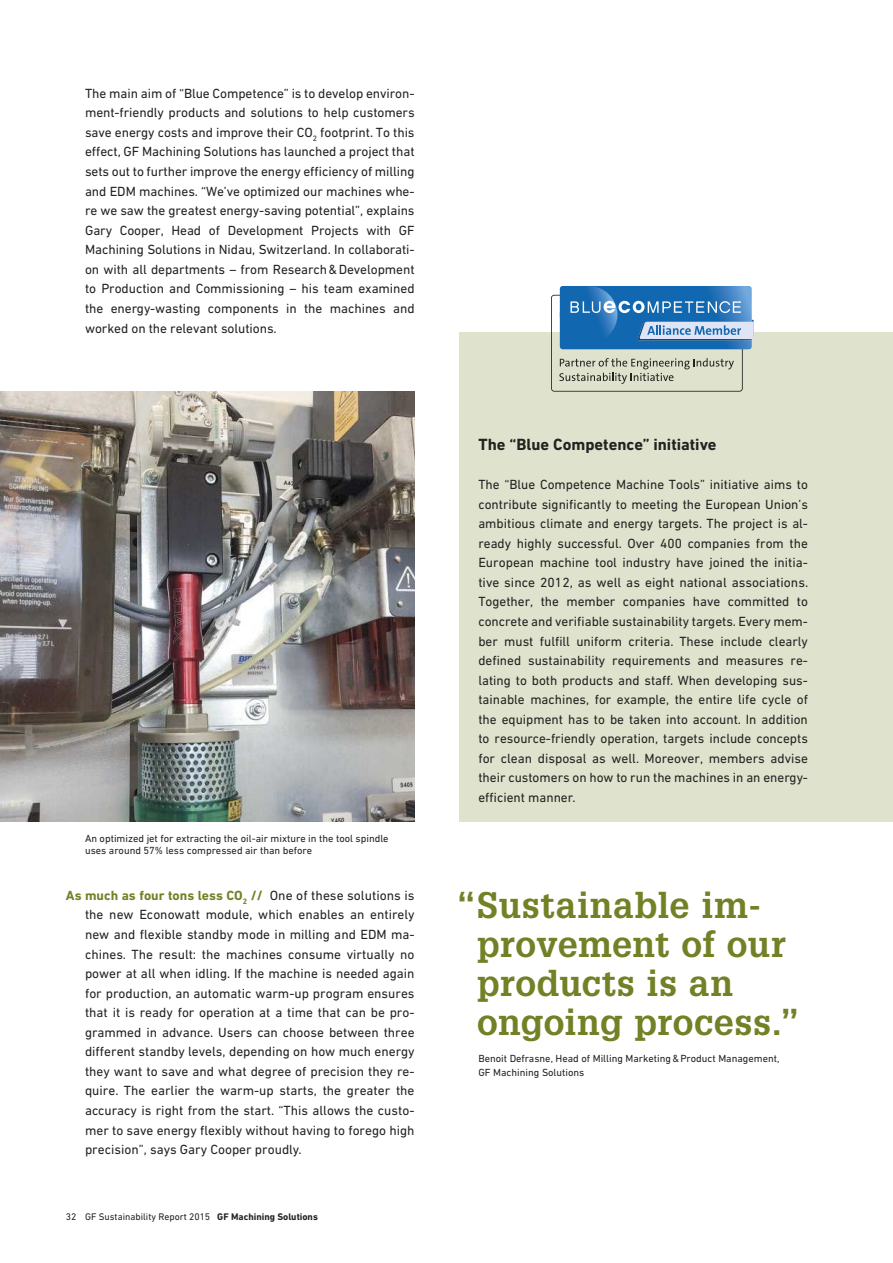
<style>
.page{position:relative;width:893px;height:1263px;background:#fff}
.page>*{position:absolute;margin:0;border:0;box-sizing:border-box;transform-origin:0 0}
.t1{font:700 36px/39px "Glypha LT Pro";letter-spacing:.01em;color:#728126}
.t2{font:700 16.5px "DIN Next W1 G";color:#222221}
.t3{font:13.5px/19.5px "DIN Next W1 G";color:#222221;text-align:justify}
.t4{font:10.5px/13.5px "DIN Next W1 G";color:#222221}
.t5{font:9.75px "DIN Next W1 G";color:#222221}
.s1{font-weight:700;color:#728126}
.s2{font-weight:700}
</style>
<div class="page">
<div style="left:459px;top:333px;width:434px;height:488px;background:#dfe2cc"></div>
<img style="left:0;top:391px;width:415px;height:430px">
<svg style="left:551px;top:286px;width:203px;height:106px"></svg>
<p class="t3" style="left:85px;top:83px;width:331px">The main aim of “Blue Competence” is to develop environ&shy;ment-friendly products and solutions to help customers save energy costs and improve their CO<sub>2</sub> footprint. To this effect, GF Machining Solutions has launched a project that sets out to further improve the energy efficiency of milling and EDM machines. “We’ve optimized our machines whe&shy;re we saw the greatest energy-saving potential”, explains Gary Cooper, Head of Development Projects with GF Machining Solutions in Nidau, Switzerland. In collaborati&shy;on with all departments – from Research&amp;Development to Production and Commissioning – his team examined the energy-wasting components in the machines and worked on the relevant solutions.</p>
<p class="t4" style="left:85px;top:832px;width:305px;line-height:12px">An optimized jet for extracting the oil-air mixture in the tool spindle uses around 57% less compressed air than before</p>
<p class="t2" style="left:478px;top:435px;width:240px">The “Blue Competence” initiative</p>
<p class="t3" style="left:478px;top:474px;width:331px">The “Blue Competence Machine Tools” initiative aims to contribute significantly to meeting the European Union’s ambitious climate and energy targets. The project is al&shy;ready highly successful. Over 400 companies from the European machine tool industry have joined the initia&shy;tive since 2012, as well as eight national associations.<br>Together, the member companies have committed to concrete and verifiable sustainability targets. Every mem&shy;ber must fulfill uniform criteria. These include clearly defined sustainability requirements and measures re&shy;lating to both products and staff. When developing sus&shy;tainable machines, for example, the entire life cycle of the equipment has to be taken into account. In addition to resource-friendly operation, targets include concepts for clean disposal as well. Moreover, members advise their customers on how to run the machines in an energy&shy;efficient manner.</p>
<p class="t3" style="left:85px;top:885px;width:331px;text-indent:-19px"><span class="s1">As much as four tons less CO</span><sub>2</sub> <span class="s1">//</span> One of these solutions is the new Econowatt module, which enables an entirely new and flexible standby mode in milling and EDM ma&shy;chines. The result: the machines consume virtually no power at all when idling. If the machine is needed again for production, an automatic warm-up program ensures that it is ready for operation at a time that can be pro&shy;grammed in advance. Users can choose between three different standby levels, depending on how much energy they want to save and what degree of precision they re&shy;quire. The earlier the warm-up starts, the greater the accuracy is right from the start. “This allows the custo&shy;mer to save energy flexibly without having to forego high precision”, says Gary Cooper proudly.</p>
<h1 class="t1" style="left:477px;top:885px;width:324px;text-indent:-21px">“Sustainable im&shy;provement of our products is an ongoing process.”</h1>
<p class="t4" style="left:478px;top:1052px;width:303px">Benoit Defrasne, Head of Milling Marketing&amp;Product Management,<br>GF Machining Solutions</p>
<p class="t5" style="left:66px;top:1211px;width:254px">32 GF Sustainability Report 2015 <span class="s2">GF Machining Solutions</span></p>
</div>
